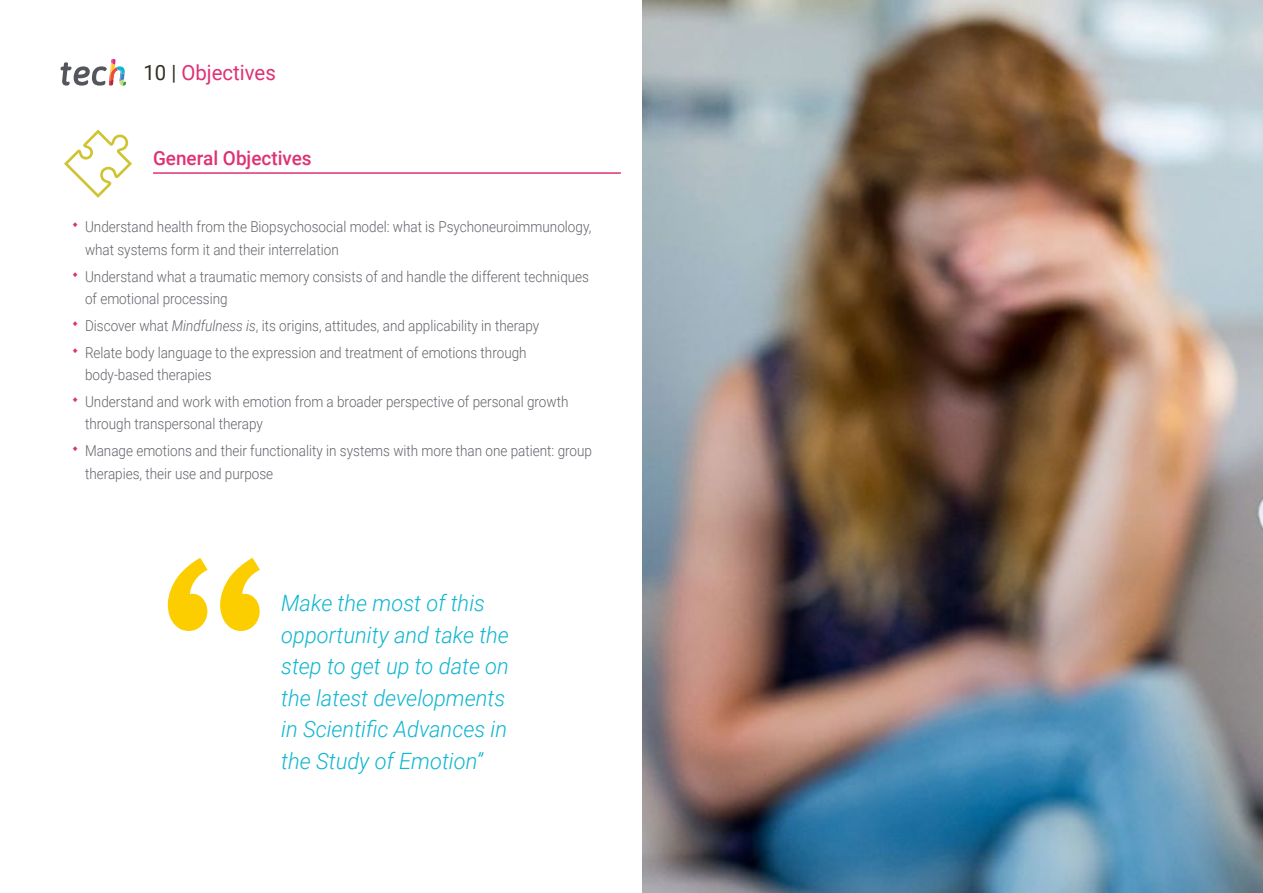
<style>
.page{position:relative;width:1263px;height:893px;background:#fff}
.page>*{position:absolute;margin:0;border:0;box-sizing:border-box;transform-origin:0 0}
.t1{font:italic 300 22.5px/31.5px "Roboto";color:#0fb6cf}
.t2{font:21px "Roboto";color:#df3174}
.t3{font:500 19.5px "Roboto";color:#df3174}
.t4{font:300 15px/26.7px "Roboto";color:#61646a;scale:.9 1}
.s1{color:#312e20}
.s2{font-style:italic}
</style>
<div class="page">
<hr style="left:153px;top:173px;width:468px;height:1px;background:#df3174">
<svg style="left:64px;top:130px;width:68px;height:68px"></svg>
<svg style="left:168px;top:558px;width:92px;height:73px"></svg>
<img style="left:642px;top:0;width:621px;height:893px">
<svg style="left:61px;top:59px;width:65px;height:27px"></svg>
<h2 class="t2" style="left:144px;top:57px;width:134px"><span class="s1">10 |</span> Objectives</h2>
<h3 class="t3" style="left:153px;top:144px;width:160px">General Objectives</h3>
<p class="t4" style="left:85px;top:215px;width:564px;line-height:22.5px">Understand health from the Biopsychosocial model: what is Psychoneuroimmunology, what systems form it and their interrelation</p>
<p class="t4" style="left:85px;top:264px;width:561px;line-height:22.5px">Understand what a traumatic memory consists of and handle the different techniques of emotional processing</p>
<p class="t4" style="left:85px;top:312px;width:506px">Discover what <span class="s2">Mindfulness is</span>, its origins, attitudes, and applicability in therapy<br>Relate body language to the expression and treatment of emotions through</p>
<p class="t4" style="left:85px;top:361px;width:539px">body-based therapies<br>Understand and work with emotion from a broader perspective of personal growth</p>
<p class="t4" style="left:85px;top:410px;width:565px">through transpersonal therapy<br>Manage emotions and their functionality in systems with more than one patient: group</p>
<p class="t4" style="left:85px;top:459px;width:211px">therapies, their use and purpose</p>
<h1 class="t1" style="left:281px;top:587px;width:229px">Make the most of this opportunity and take the step to get up to date on the latest developments in Scientific Advances in the Study of Emotion”</h1>
</div>
